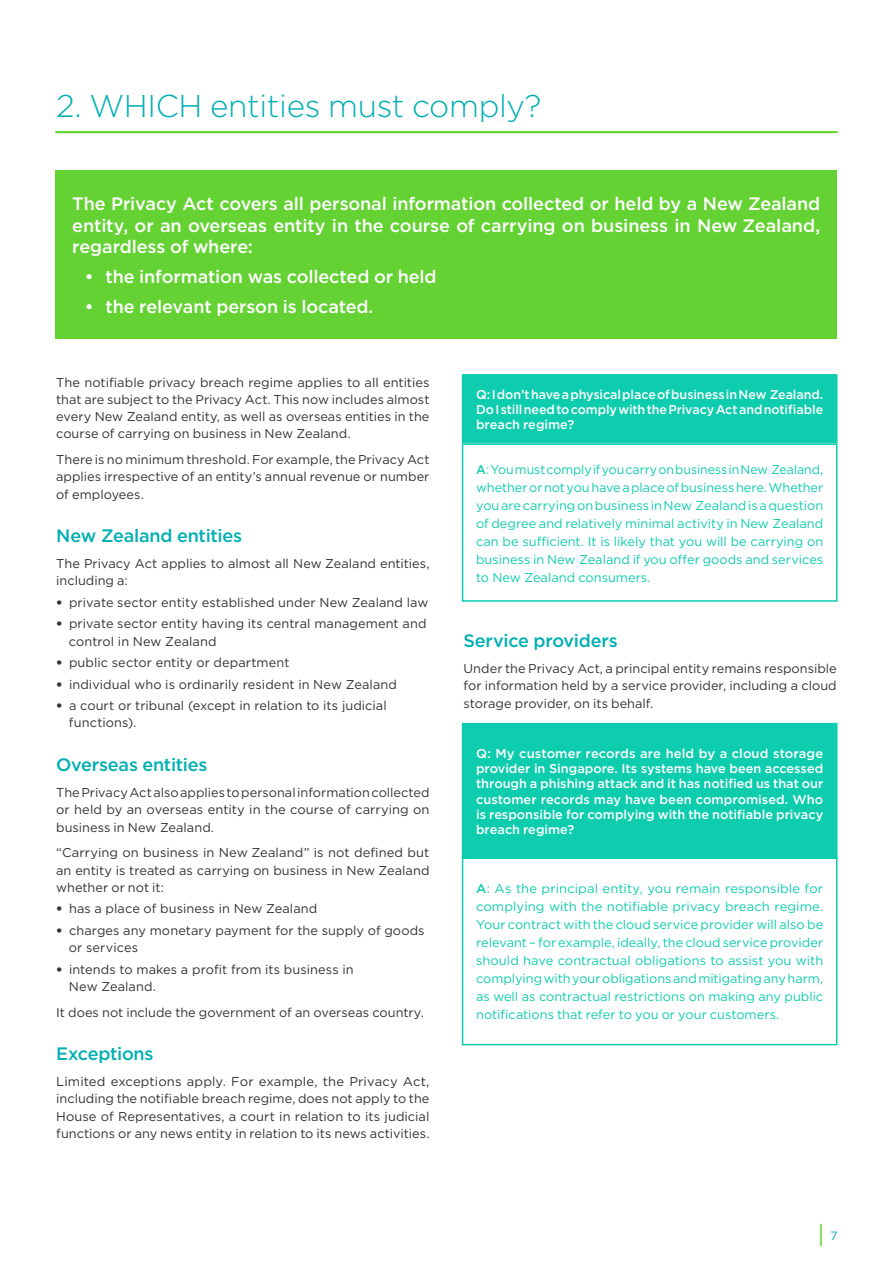
<style>
.page{position:relative;width:893px;height:1263px;background:#fff}
.page>*{position:absolute;margin:0;border:0;box-sizing:border-box;transform-origin:0 0}
.Page_heading{font:300 31.5px "Gotham";letter-spacing:-.01em;color:#00afb3}
.t1{font:24px "Gotham";color:#64d233}
.Body_8_5{font:500 18px/21.6px "Gotham";letter-spacing:-.005em;color:#fff;text-align:justify}
.Body_8_5-2{font:500 18px "Gotham";letter-spacing:-.015em;color:#00afb3}
.Body_8_5-3{font:12.75px/17.2px "Gotham";letter-spacing:.005em;color:#323232;text-align:justify}
.Body_8_5-4{font:12.75px/18px "Gotham";color:#0eccae;text-align:justify}
._8_5_white_medium{font:500 12.75px/15.3px "Gotham";letter-spacing:-.005em;color:#fff;text-align:justify}
.s1{font-weight:900}
.s2{font-weight:500}
.s3{font-size:12px;color:#00afb3}
</style>
<div class="page">
<hr style="left:55px;top:131px;width:783px;height:2px;background:#64d233">
<div style="left:55px;top:170px;width:782px;height:169px;background:#64d233"></div>
<div style="left:463px;top:375px;width:374px;height:68px;background:#0eccae"></div>
<div style="left:462px;top:374px;width:375px;height:69px;border:2px solid #0eccae"></div>
<div style="left:463px;top:724px;width:374px;height:134px;background:#0eccae"></div>
<div style="left:462px;top:723px;width:375px;height:136px;border:2px solid #0eccae"></div>
<div style="left:462px;top:443px;width:375px;height:159px;border:2px solid #0eccae"></div>
<div style="left:462px;top:855px;width:375px;height:190px;border:2px solid #0eccae"></div>
<p class="Page_heading" style="left:56px;top:86px;width:487px">2. WHICH entities must comply?</p>
<p class="Body_8_5" style="left:72px;top:193px;width:749px">The Privacy Act covers all personal information collected or held by a New Zealand entity, or an overseas entity in the course of carrying on business in New Zealand, regardless of where:</p>
<p class="Body_8_5" style="left:85px;top:266px;width:353px">• the information was collected or held</p>
<p class="Body_8_5" style="left:85px;top:296px;width:290px">• the relevant person is located.</p>
<p class="Body_8_5-3" style="left:56px;top:373px;width:375px">The notifiable privacy breach regime applies to all entities that are subject to the Privacy Act. This now includes almost every New Zealand entity, as well as overseas entities in the course of carrying on business in New Zealand.</p>
<p class="Body_8_5-3" style="left:56px;top:451px;width:375px">There is no minimum threshold. For example, the Privacy Act applies irrespective of an entity’s annual revenue or number of employees.</p>
<p class="Body_8_5-2" style="left:56px;top:524px;width:187px">New Zealand entities</p>
<p class="Body_8_5-3" style="left:56px;top:555px;width:375px">The Privacy Act applies to almost all New Zealand entities, including a:</p>
<p class="Body_8_5-3" style="left:56px;top:593px;width:374px"><span class="s1">•</span> private sector entity established under New Zealand law</p>
<p class="Body_8_5-3" style="left:69px;top:615px;width:359px;text-indent:-13px"><span class="s1">•</span> private sector entity having its central management and control in New Zealand</p>
<p class="Body_8_5-3" style="left:56px;top:654px;width:235px"><span class="s1">•</span> public sector entity or department</p>
<p class="Body_8_5-3" style="left:56px;top:675px;width:342px"><span class="s1">•</span> individual who is ordinarily resident in New Zealand</p>
<p class="Body_8_5-3" style="left:69px;top:697px;width:319px;text-indent:-13px"><span class="s1">•</span> a court or tribunal (except in relation to its judicial functions).</p>
<p class="Body_8_5-2" style="left:56px;top:753px;width:153px">Overseas entities</p>
<p class="Body_8_5-3" style="left:56px;top:784px;width:375px">The Privacy Act also applies to personal information collected or held by an overseas entity in the course of carrying on business in New Zealand.</p>
<p class="Body_8_5-3" style="left:56px;top:844px;width:375px">“Carrying on business in New Zealand” is not defined but an entity is treated as carrying on business in New Zealand whether or not it:</p>
<p class="Body_8_5-3" style="left:56px;top:900px;width:263px"><span class="s1">•</span> has a place of business in New Zealand</p>
<p class="Body_8_5-3" style="left:69px;top:921px;width:357px;text-indent:-13px"><span class="s1">•</span> charges any monetary payment for the supply of goods or services</p>
<p class="Body_8_5-3" style="left:69px;top:960px;width:286px;text-indent:-13px"><span class="s1">•</span> intends to makes a profit from its business in<br>New Zealand.</p>
<p class="Body_8_5-3" style="left:56px;top:1003px;width:369px">It does not include the government of an overseas country.</p>
<p class="Body_8_5-2" style="left:56px;top:1042px;width:99px">Exceptions</p>
<p class="Body_8_5-3" style="left:56px;top:1073px;width:375px">Limited exceptions apply. For example, the Privacy Act, including the notifiable breach regime, does not apply to the House of Representatives, a court in relation to its judicial functions or any news entity in relation to its news activities.</p>
<p class="_8_5_white_medium" style="left:476px;top:386px;width:349px">Q: I don’t have a physical place of business in New Zealand.<br>Do I still need to comply with the Privacy Act and notifiable breach regime?</p>
<p class="Body_8_5-4" style="left:476px;top:460px;width:349px"><span class="s2">A</span>: You must comply if you carry on business in New Zealand, whether or not you have a place of business here. Whether you are carrying on business in New Zealand is a question of degree and relatively minimal activity in New Zealand can be sufficient. It is likely that you will be carrying on business in New Zealand if you offer goods and services to New Zealand consumers.</p>
<p class="Body_8_5-2" style="left:463px;top:629px;width:156px">Service providers</p>
<p class="Body_8_5-3" style="left:463px;top:660px;width:375px">Under the Privacy Act, a principal entity remains responsible for information held by a service provider, including a cloud storage provider, on its behalf.</p>
<p class="_8_5_white_medium" style="left:476px;top:745px;width:349px">Q: My customer records are held by a cloud storage provider in Singapore. Its systems have been accessed through a phishing attack and it has notified us that our customer records may have been compromised. Who is responsible for complying with the notifiable privacy breach regime?</p>
<p class="Body_8_5-4" style="left:476px;top:879px;width:349px"><span class="s2">A</span>: As the principal entity, you remain responsible for complying with the notifiable privacy breach regime.<br>Your contract with the cloud service provider will also be relevant – for example, ideally, the cloud service provider should have contractual obligations to assist you with complying with your obligations and mitigating any harm, as well as contractual restrictions on making any public notifications that refer to you or your customers.</p>
<h2 class="t1" style="left:817px;top:1219px;width:22px">| <span class="s3">7</span></h2>
</div>
